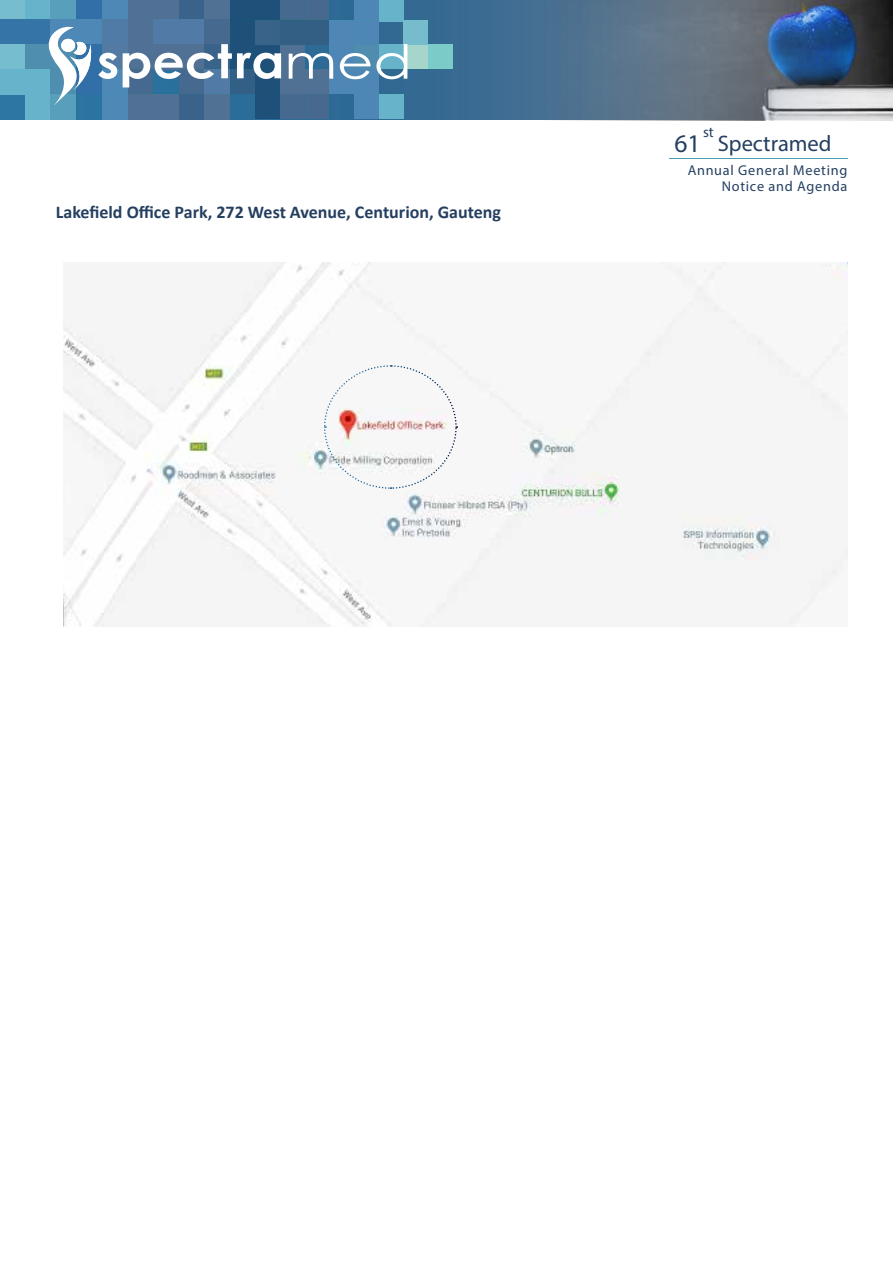
<style>
.page{position:relative;width:893px;height:1263px;background:#fff}
.page>*{position:absolute;margin:0;border:0;box-sizing:border-box;transform-origin:0 0}
.t1{font:22.5px "Myriad Pro";color:#243f61}
.t2{font:700 18px "Calibri";color:#243f60}
.t3{font:14.85px "Myriad Pro";color:#243f61}
.t4{font:14.25px/16.4px "Myriad Pro";letter-spacing:.05em;color:#243f61;text-align:right}
.s1{font-size:25.5px}
</style>
<div class="page">
<img style="left:64px;top:262px;width:783px;height:364px">
<svg style="left:323px;top:364px;width:135px;height:126px"></svg>
<svg style="left:0;top:0;width:539px;height:119px;background:#386c93"></svg>
<img style="left:539px;top:0;width:354px;height:120px">
<img style="left:770px;top:5px;width:88px;height:81px">
<div style="left:404px;top:44px;width:24px;height:25px;background:#a6d6cb"></div>
<div style="left:428px;top:44px;width:25px;height:25px;background:#7bcbc9"></div>
<svg style="left:281px;top:44px;width:8px;height:25px"></svg>
<div style="left:255px;top:69px;width:25px;height:25px;background:#1e5079"></div>
<div style="left:305px;top:69px;width:24px;height:25px;background:#507094"></div>
<div style="left:354px;top:69px;width:25px;height:25px;background:#4e87b5"></div>
<div style="left:255px;top:94px;width:25px;height:25px;background:#1e5079"></div>
<div style="left:305px;top:94px;width:24px;height:25px;background:#47698f"></div>
<div style="left:379px;top:94px;width:25px;height:25px;background:#66b3ca"></div>
<div style="left:354px;top:94px;width:25px;height:25px;background:#4e87b5"></div>
<div style="left:230px;top:69px;width:25px;height:25px;background:#335f86"></div>
<div style="left:280px;top:94px;width:25px;height:25px;background:#46698f"></div>
<div style="left:329px;top:69px;width:25px;height:25px;background:#4e87b5"></div>
<div style="left:280px;top:69px;width:25px;height:25px;background:#507094"></div>
<div style="left:255px;top:0;width:25px;height:22px;background:#1e5079"></div>
<div style="left:305px;top:0;width:24px;height:22px;background:#47698f"></div>
<div style="left:379px;top:0;width:25px;height:22px;background:#66b3ca"></div>
<div style="left:354px;top:0;width:25px;height:22px;background:#4e87b5"></div>
<div style="left:404px;top:20px;width:24px;height:24px;background:#76bccd"></div>
<div style="left:255px;top:20px;width:25px;height:24px;background:#396389"></div>
<div style="left:280px;top:20px;width:25px;height:24px;background:#335f85"></div>
<div style="left:305px;top:20px;width:24px;height:24px;background:#335f85"></div>
<div style="left:354px;top:20px;width:25px;height:24px;background:#4e87b5"></div>
<div style="left:329px;top:20px;width:25px;height:24px;background:#4e87b5"></div>
<div style="left:230px;top:0;width:25px;height:22px;background:#1e5079"></div>
<div style="left:230px;top:20px;width:25px;height:24px;background:#1e5079"></div>
<div style="left:280px;top:0;width:25px;height:22px;background:#46698f"></div>
<div style="left:25px;top:0;width:26px;height:23px;background:#66b4cc"></div>
<div style="left:0;top:0;width:25px;height:23px;background:#75bdcf"></div>
<div style="left:179px;top:0;width:25px;height:23px;background:#39638a"></div>
<div style="left:153px;top:0;width:26px;height:23px;background:#507195"></div>
<div style="left:128px;top:0;width:25px;height:23px;background:#507195"></div>
<div style="left:51px;top:0;width:25px;height:23px;background:#589fbc"></div>
<div style="left:76px;top:0;width:26px;height:23px;background:#326ea7"></div>
<div style="left:102px;top:0;width:26px;height:23px;background:#4e88b6"></div>
<div style="left:204px;top:0;width:26px;height:23px;background:#507094"></div>
<div style="left:25px;top:20px;width:26px;height:25px;background:#3474a7"></div>
<div style="left:0;top:20px;width:25px;height:25px;background:#3574a7"></div>
<div style="left:179px;top:20px;width:25px;height:25px;background:#517ba6"></div>
<div style="left:153px;top:20px;width:26px;height:25px;background:#517ba6"></div>
<div style="left:128px;top:20px;width:25px;height:25px;background:#507195"></div>
<div style="left:51px;top:20px;width:25px;height:25px;background:#4e88b6"></div>
<div style="left:76px;top:20px;width:26px;height:25px;background:#4e88b6"></div>
<div style="left:102px;top:20px;width:26px;height:25px;background:#517ba7"></div>
<div style="left:25px;top:44px;width:26px;height:26px;background:#4f8eaf"></div>
<div style="left:0;top:44px;width:25px;height:26px;background:#75bdcf"></div>
<div style="left:76px;top:44px;width:26px;height:26px;background:#326ea7"></div>
<div style="left:25px;top:69px;width:26px;height:26px;background:#66b4cc"></div>
<div style="left:0;top:69px;width:25px;height:26px;background:#66b4cc"></div>
<div style="left:179px;top:69px;width:25px;height:26px;background:#466990"></div>
<div style="left:128px;top:69px;width:25px;height:26px;background:#466990"></div>
<div style="left:76px;top:69px;width:26px;height:26px;background:#326ea7"></div>
<div style="left:102px;top:69px;width:26px;height:26px;background:#4e88b6"></div>
<div style="left:25px;top:94px;width:26px;height:25px;background:#66b4cc"></div>
<div style="left:179px;top:94px;width:25px;height:25px;background:#39638a"></div>
<div style="left:153px;top:94px;width:26px;height:25px;background:#507195"></div>
<div style="left:128px;top:94px;width:25px;height:25px;background:#507195"></div>
<div style="left:51px;top:94px;width:25px;height:25px;background:#589fbc"></div>
<div style="left:102px;top:94px;width:26px;height:25px;background:#4e88b6"></div>
<div style="left:204px;top:20px;width:26px;height:25px;background:#466990"></div>
<div style="left:204px;top:69px;width:26px;height:26px;background:#517ba6"></div>
<div style="left:204px;top:94px;width:26px;height:25px;background:#507094"></div>
<svg style="left:48px;top:27px;width:44px;height:87px"></svg>
<svg style="left:289px;top:44px;width:118px;height:35px"></svg>
<svg style="left:98px;top:44px;width:183px;height:43px"></svg>
<hr style="left:669px;top:158px;width:178px;height:1px;background:#45a0b3">
<p class="t2" style="left:56px;top:200px;width:447px">Lakefield Office Park, 272 West Avenue, Centurion, Gauteng</p>
<p class="t3" style="left:703px;top:123px;width:12px">st</p>
<p class="t4" style="left:688px;top:162px;width:161px">Annual General Meeting<br>Notice and Agenda</p>
<p class="t1" style="left:675px;top:130px;width:159px"><span class="s1">61</span> Spectramed</p>
</div>
